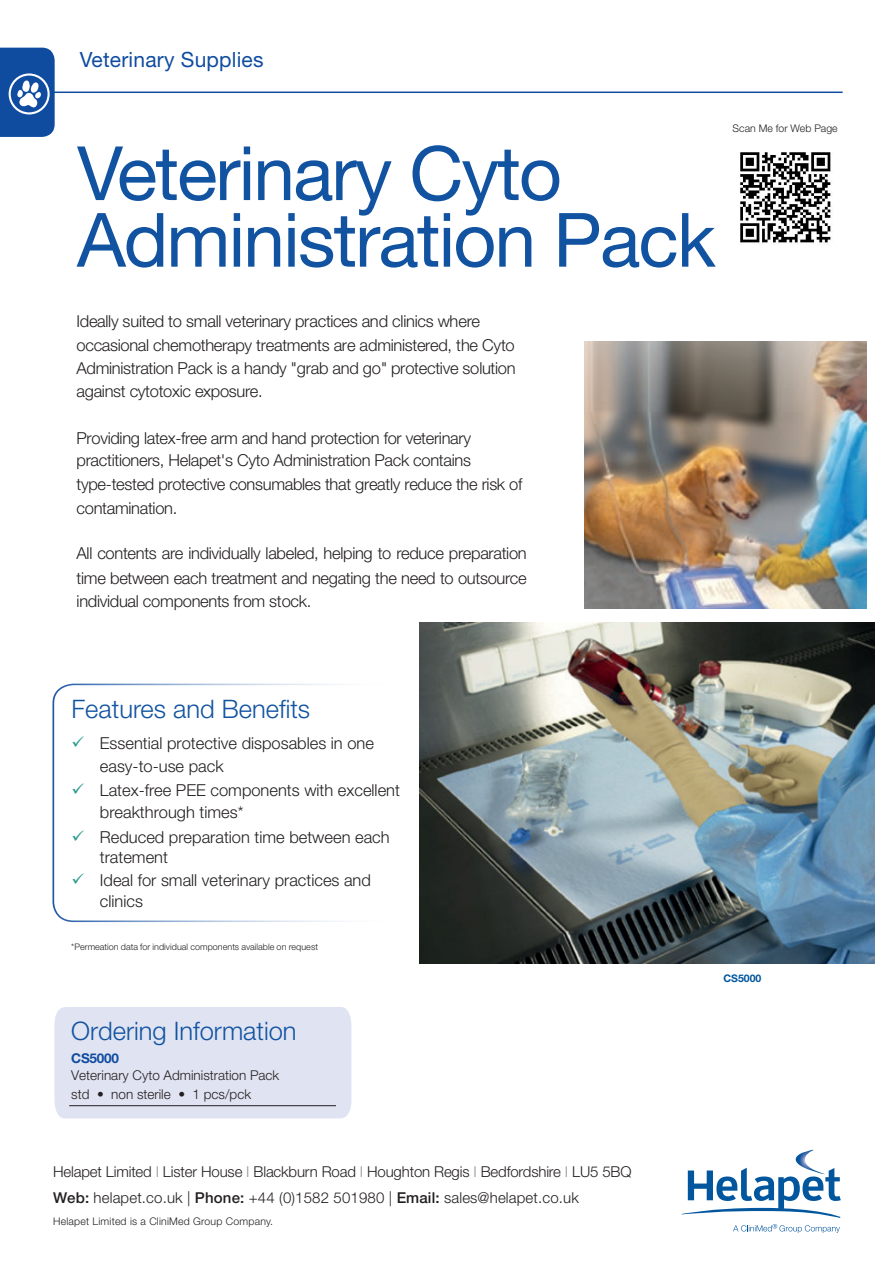
<style>
.page{position:relative;width:893px;height:1263px;background:#fff}
.page>*{position:absolute;margin:0;border:0;box-sizing:border-box;transform-origin:0 0}
.t1{font:75px/66.6px "Helvetica Neue LT Std";letter-spacing:-.025em;color:#1153a1}
.t2{font:300 25.5px "Helvetica Neue LT Std";color:#1153a1}
.t3{font:21px "Helvetica Neue LT Std";letter-spacing:.01em;color:#0f4ca0}
.t4{font:300 16.5px/23.2px "Helvetica Neue LT Std";letter-spacing:-.02em;color:#231f20}
.t5{font:300 16.5px/22.5px "Helvetica Neue LT Std";color:#231f20}
.t6{font:300 15px/25.5px "Helvetica Neue LT Std";letter-spacing:-.01em;color:#231f20}
.t7{font:300 13.5px/19px "Helvetica Neue LT Std";color:#231f20}
.t8{font:700 13.5px "Helvetica Neue LT Std";letter-spacing:-.015em;color:#0f4ca0}
.t9{font:300 10.5px "Helvetica Neue LT Std";letter-spacing:.02em;color:#231f20}
.t10{font:300 10.5px "Helvetica Neue LT Std";color:#231f20}
.t11{font:700 10.5px "Helvetica Neue LT Std";color:#01569e}
.t12{font:300 9px "Helvetica Neue LT Std";letter-spacing:.005em;color:#231f20}
.s1{color:#329d94}
.s2{color:#939598}
.s3{font-weight:500}
</style>
<div class="page">
<svg style="left:681px;top:1150px;width:160px;height:68px"></svg>
<svg style="left:733px;top:1224px;width:107px;height:9px"></svg>
<img style="left:584px;top:342px;width:283px;height:266px">
<div style="left:53px;top:684px;width:363px;height:238px;border:2px solid #0f4ca0;border-radius:20px"></div>
<div style="left:54px;top:1007px;width:297px;height:111px;background:#e0e3f1"></div>
<hr style="left:69px;top:1105px;width:267px;height:1px;background:#231f20">
<hr style="left:39px;top:92px;width:804px;height:1px;background:#0f4ca0">
<svg style="left:0;top:48px;width:55px;height:89px;background:#3165ad"></svg>
<img style="left:419px;top:622px;width:455px;height:341px">
<img style="left:740px;top:152px;width:91px;height:91px">
<p class="t3" style="left:80px;top:47px;width:185px">Veterinary Supplies</p>
<h1 class="t1" style="left:77px;top:139px;width:640px">Veterinary Cyto<br>Administration Pack</h1>
<p class="t10" style="left:733px;top:121px;width:107px">Scan Me for Web Page</p>
<p class="t4" style="left:77px;top:310px;width:441px">Ideally suited to small veterinary practices and clinics where occasional chemotherapy treatments are administered, the Cyto Administration Pack is a handy "grab and go" protective solution against cytotoxic exposure.</p>
<p class="t4" style="left:77px;top:427px;width:396px;line-height:22px">Providing latex-free arm and hand protection for veterinary practitioners, Helapet's Cyto Administration Pack contains</p>
<p class="t4" style="left:77px;top:473px;width:447px">type-tested protective consumables that greatly reduce the risk of contamination.</p>
<p class="t4" style="left:77px;top:541px;width:452px;line-height:23.9px;text-align:justify">All contents are individually labeled, helping to reduce preparation time between each treatment and negating the need to outsource individual components from stock.</p>
<h2 class="t2" style="left:72px;top:693px;width:240px">Features and Benefits</h2>
<p class="t5" style="left:100px;top:732px;width:276px;text-indent:-28px"><span class="s1">✓</span> Essential protective disposables in one easy-to-use pack</p>
<p class="t5" style="left:100px;top:779px;width:302px;line-height:21.3px;text-indent:-28px"><span class="s1">✓</span> Latex-free PEE components with excellent breakthrough times*</p>
<p class="t5" style="left:100px;top:827px;width:291px;line-height:19.6px;text-indent:-28px"><span class="s1">✓</span> Reduced preparation time between each tratement</p>
<p class="t5" style="left:100px;top:870px;width:273px;line-height:21px;text-indent:-28px"><span class="s1">✓</span> Ideal for small veterinary practices and clinics</p>
<p class="t12" style="left:71px;top:941px;width:248px">*Permeation data for individual components available on request</p>
<h2 class="t2" style="left:71px;top:1015px;width:227px">Ordering Information</h2>
<p class="t8" style="left:71px;top:1050px;width:49px">CS5000</p>
<p class="t7" style="left:71px;top:1065px;width:210px">Veterinary Cyto Administration Pack std • non sterile • 1 pcs/pck</p>
<p class="t6" style="left:53px;top:1158px;width:580px">Helapet Limited <span class="s2">I</span> Lister House <span class="s2">I</span> Blackburn Road <span class="s2">I</span> Houghton Regis <span class="s2">I</span> Bedfordshire <span class="s2">I</span> LU5 5BQ<br><span class="s3">Web:</span> helapet.co.uk | <span class="s3">Phone:</span> +44 (0)1582 501980 | <span class="s3">Email:</span> sales@helapet.co.uk</p>
<p class="t9" style="left:53px;top:1215px;width:222px">Helapet Limited is a CliniMed Group Company.</p>
<p class="t11" style="left:723px;top:971px;width:39px">CS5000</p>
</div>
